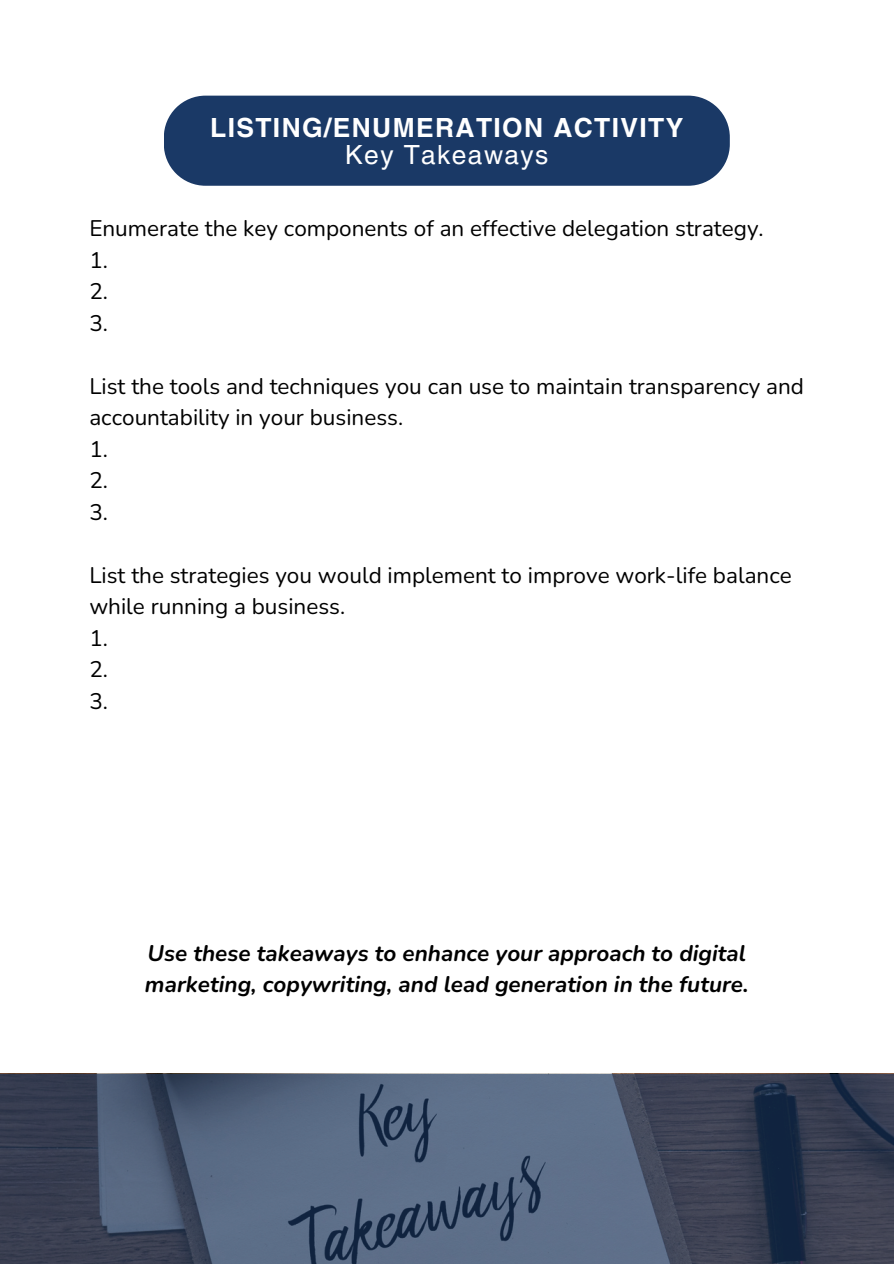
<style>
.page{position:relative;width:894px;height:1264px;background:#fff}
.page>*{position:absolute;margin:0;border:0;box-sizing:border-box;transform-origin:0 0}
.t1{font:700 26.4px/27.5px "Helvetica LT Pro";letter-spacing:.05em;color:#fff;text-align:center}
.t2{font:22.5px/31.5px "Nunito";color:#000}
.t3{font:italic 700 22.5px/31.5px "Nunito";color:#000}
.s1{font-weight:400}
</style>
<div class="page">
<div style="left:164px;top:96px;width:565px;height:90px;background:#1a3966"></div>
<svg style="left:0;top:1074px;width:893px;height:189px"></svg>
<h1 class="t1" style="left:210px;top:116px;width:474px">LISTING/ENUMERATION ACTIVITY<br><span class="s1">Key Takeaways</span></h1>
<p class="t2" style="left:89px;top:213px;width:675px">Enumerate the key components of an effective delegation strategy.</p>
<p class="t2" style="left:89px;top:244px;width:20px">1.</p>
<p class="t2" style="left:89px;top:276px;width:20px">2.</p>
<p class="t2" style="left:89px;top:307px;width:20px">3.</p>
<p class="t2" style="left:89px;top:370px;width:716px">List the tools and techniques you can use to maintain transparency and accountability in your business.</p>
<p class="t2" style="left:89px;top:433px;width:20px">1.</p>
<p class="t2" style="left:89px;top:465px;width:20px">2.</p>
<p class="t2" style="left:89px;top:496px;width:20px">3.</p>
<p class="t2" style="left:89px;top:559px;width:703px">List the strategies you would implement to improve work-life balance while running a business.</p>
<p class="t2" style="left:89px;top:622px;width:20px">1.</p>
<p class="t2" style="left:89px;top:654px;width:20px">2.</p>
<p class="t2" style="left:89px;top:685px;width:20px">3.</p>
<h2 class="t3" style="left:145px;top:937px;width:605px">Use these takeaways to enhance your approach to digital marketing, copywriting, and lead generation in the future.</h2>
</div>
